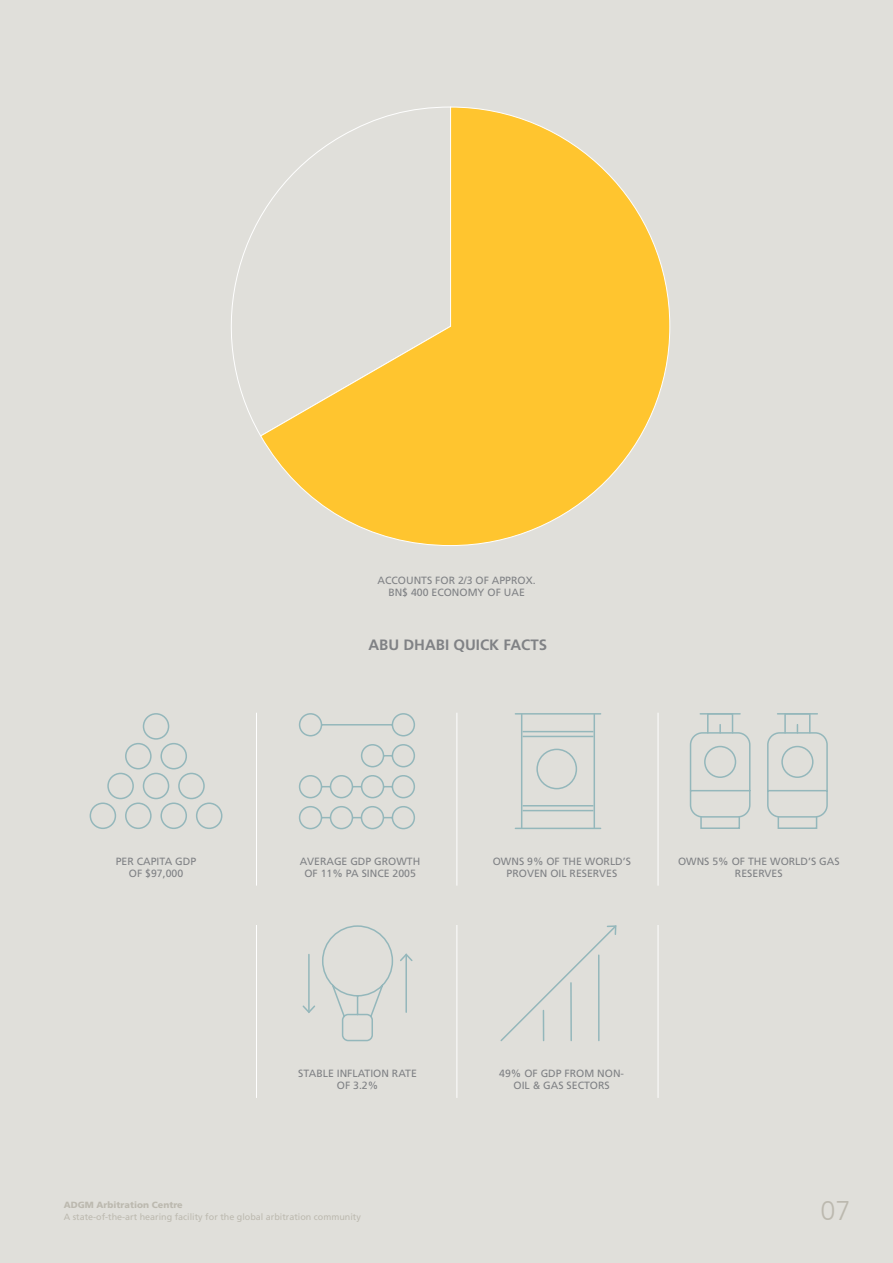
<style>
.page{position:relative;width:893px;height:1263px;background:#e0dfda}
.page>*{position:absolute;margin:0;border:0;box-sizing:border-box;transform-origin:0 0}
.t1{font:300 27px "Frutiger LT";color:#bcb9af}
.t2{font:700 15px "Frutiger LT Std";color:#808285}
.t3{font:10.5px/12px "Frutiger LT Std";color:#808285;text-align:center}
.t4{font:9px "Frutiger LT Std";color:#bcb9af}
.t5{font:900 9px "Frutiger LT Std";color:#bcb9af}
</style>
<div class="page">
<svg style="left:89px;top:713px;width:134px;height:116px"></svg>
<svg style="left:298px;top:713px;width:117px;height:117px"></svg>
<div style="left:536px;top:749px;width:41px;height:40px;border:2px solid #94b7bb;border-radius:50%"></div>
<hr style="left:521px;top:714px;width:1px;height:114px;background:#94b7bb">
<hr style="left:594px;top:714px;width:1px;height:114px;background:#94b7bb">
<hr style="left:515px;top:713px;width:86px;height:1px;background:#94b7bb">
<hr style="left:515px;top:828px;width:86px;height:1px;background:#94b7bb">
<hr style="left:523px;top:736px;width:70px;height:1px;background:#94b7bb">
<hr style="left:523px;top:805px;width:70px;height:1px;background:#94b7bb">
<hr style="left:523px;top:731px;width:70px;height:1px;background:#94b7bb">
<hr style="left:523px;top:810px;width:70px;height:1px;background:#94b7bb">
<svg style="left:500px;top:925px;width:117px;height:117px"></svg>
<hr style="left:543px;top:1010px;width:1px;height:30px;background:#94b7bb">
<hr style="left:598px;top:955px;width:2px;height:85px;background:#94b7bb">
<hr style="left:570px;top:983px;width:2px;height:57px;background:#94b7bb">
<svg style="left:302px;top:925px;width:111px;height:117px"></svg>
<div style="left:700px;top:816px;width:40px;height:13px;border:2px solid #94b7bb"></div>
<hr style="left:700px;top:713px;width:40px;height:1px;background:#94b7bb">
<div style="left:707px;top:713px;width:26px;height:21px;border:2px solid #94b7bb"></div>
<svg style="left:689px;top:725px;width:62px;height:93px"></svg>
<div style="left:778px;top:816px;width:39px;height:13px;border:2px solid #94b7bb"></div>
<hr style="left:777px;top:713px;width:40px;height:1px;background:#94b7bb">
<div style="left:784px;top:713px;width:26px;height:21px;border:2px solid #94b7bb"></div>
<svg style="left:767px;top:725px;width:61px;height:93px"></svg>
<hr style="left:256px;top:713px;width:1px;height:173px;background:#fff">
<hr style="left:256px;top:925px;width:1px;height:173px;background:#fff">
<hr style="left:457px;top:713px;width:1px;height:173px;background:#fff">
<hr style="left:457px;top:925px;width:1px;height:173px;background:#fff">
<hr style="left:658px;top:713px;width:1px;height:173px;background:#fff">
<hr style="left:658px;top:925px;width:1px;height:173px;background:#fff">
<svg style="left:260px;top:106px;width:411px;height:440px"></svg>
<p class="t3" style="left:378px;top:574px;width:160px">ACCOUNTS FOR 2/3 OF APPROX.<br>BN $ 400 ECONOMY OF UAE</p>
<p class="t3" style="left:116px;top:855px;width:81px">PER CAPITA GDP<br>OF $97,000</p>
<h2 class="t2" style="left:368px;top:636px;width:179px">ABU DHABI QUICK FACTS</h2>
<p class="t3" style="left:300px;top:855px;width:122px">AVERAG E GDP GROWTH<br>OF 11% PA SINCE 2005</p>
<p class="t3" style="left:493px;top:855px;width:140px">OWNS 9% OF THE WORLD’S<br>PROVEN OIL RESERVES</p>
<p class="t3" style="left:678px;top:855px;width:163px">OWNS 5% OF THE WORLD’S GAS<br>RESERVES</p>
<p class="t3" style="left:298px;top:1067px;width:120px">STAB LE INFLATION RATE<br>OF 3.2%</p>
<p class="t3" style="left:499px;top:1067px;width:126px">49% OF GDP FROM NON-<br>OIL &amp; GAS SECTORS</p>
<p class="t5" style="left:64px;top:1200px;width:120px">ADGM Arbitration Centre</p>
<p class="t4" style="left:64px;top:1212px;width:299px">A STATE-OF-THE-ART HEARING FACILITY FOR THE GLOBAL ARBITRATION COMMUNITY</p>
<h1 class="t1" style="left:820px;top:1196px;width:32px">07</h1>
</div>
